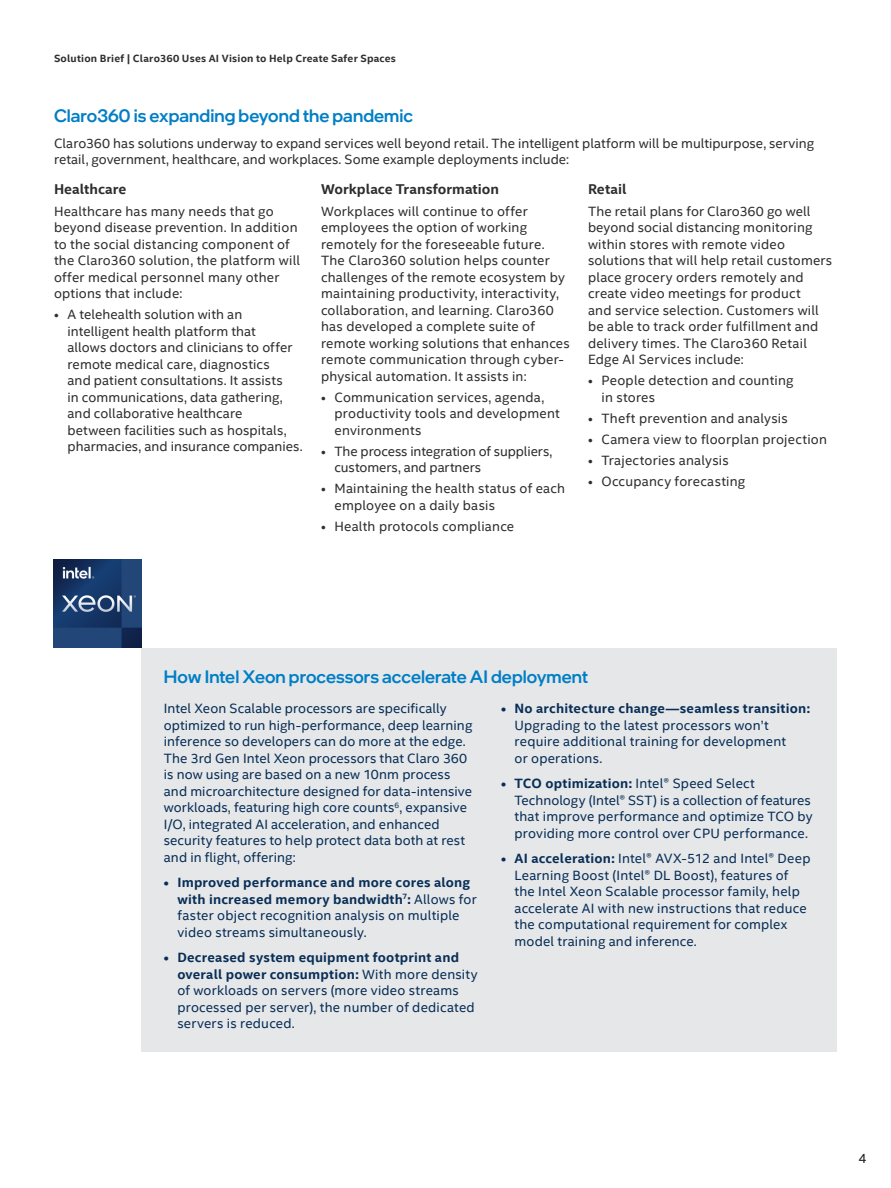
<style>
.page{position:relative;width:891px;height:1188px;background:#fff}
.page>*{position:absolute;margin:0;border:0;box-sizing:border-box;transform-origin:0 0}
.MainCopy___Caption{font:500 18px "Intel One Display";color:#007ec5}
.MainCopy___Caption-2{font:700 14.25px "Intel Clear";color:#2d2f2e}
.MainCopy___Caption-3{font:13.5px/16.5px "Intel Clear";letter-spacing:.015em;color:#2d2f2e}
.MainCopy___Caption-4{font:13.5px/16.5px "Intel Clear";letter-spacing:.01em;color:#082e56}
.MainCopy___Caption-5{font:13.5px/16.5px "Intel Clear";letter-spacing:-.005em;color:#2d2f2e}
.t1{font:13.5px "Intel Clear";color:#231f20}
.t2{font:700 10.5px "Intel Clear";letter-spacing:.02em;color:#2d2f2e}
.s1{font-weight:700}
</style>
<div class="page">
<div style="left:141px;top:648px;width:696px;height:403px;background:#e6e7e9"></div>
<img style="left:53px;top:560px;width:88px;height:88px">
<p class="t2" style="left:54px;top:51px;width:344px">Solution Brief | Claro360 Uses AI Vision to Help Create Safer Spaces</p>
<p class="MainCopy___Caption" style="left:54px;top:105px;width:361px">Claro360 is expanding beyond the pandemic</p>
<p class="MainCopy___Caption-3" style="left:54px;top:134px;width:762px">Claro360 has solutions underway to expand services well beyond retail. The intelligent platform will be multipurpose, serving retail, government, healthcare, and workplaces. Some example deployments include:</p>
<p class="MainCopy___Caption-2" style="left:54px;top:180px;width:74px">Healthcare</p>
<p class="MainCopy___Caption-3" style="left:54px;top:202px;width:248px">Healthcare has many needs that go beyond disease prevention. In addition to the social distancing component of the Claro360 solution, the platform will offer medical personnel many other options that include:</p>
<p class="MainCopy___Caption-3" style="left:68px;top:306px;width:237px;text-indent:-14px">• A telehealth solution with an intelligent health platform that<br>allows doctors and clinicians to offer remote medical care, diagnostics<br>and patient consultations. It assists<br>in communications, data gathering, and collaborative healthcare<br>between facilities such as hospitals, pharmacies, and insurance companies.</p>
<p class="MainCopy___Caption-2" style="left:321px;top:180px;width:180px">Workplace Transformation</p>
<p class="MainCopy___Caption-3" style="left:321px;top:202px;width:250px">Workplaces will continue to offer employees the option of working remotely for the foreseeable future.<br>The Claro360 solution helps counter challenges of the remote ecosystem by maintaining productivity, interactivity, collaboration, and learning. Claro360 has developed a complete suite of remote working solutions that enhances remote communication through cyber&shy;physical automation. It assists in:</p>
<p class="MainCopy___Caption-3" style="left:334px;top:388px;width:227px;text-indent:-14px">• Communication services, agenda, productivity tools and development environments</p>
<p class="MainCopy___Caption-5" style="left:334px;top:442px;width:219px;text-indent:-14px">• The process integration of suppliers, customers, and partners</p>
<p class="MainCopy___Caption-3" style="left:334px;top:480px;width:232px;text-indent:-14px">• Maintaining the health status of each employee on a daily basis</p>
<p class="MainCopy___Caption-3" style="left:321px;top:518px;width:195px">• Health protocols compliance</p>
<p class="MainCopy___Caption-2" style="left:588px;top:180px;width:40px">Retail</p>
<p class="MainCopy___Caption-3" style="left:588px;top:202px;width:246px">The retail plans for Claro360 go well beyond social distancing monitoring within stores with remote video solutions that will help retail customers place grocery orders remotely and create video meetings for product<br>and service selection. Customers will be able to track order fulfillment and delivery times. The Claro360 Retail Edge AI Services include:</p>
<p class="MainCopy___Caption-3" style="left:602px;top:372px;width:194px;text-indent:-14px">• People detection and counting in stores</p>
<p class="MainCopy___Caption-3" style="left:588px;top:409px;width:201px">• Theft prevention and analysis</p>
<p class="MainCopy___Caption-3" style="left:588px;top:430px;width:241px">• Camera view to floorplan projection</p>
<p class="MainCopy___Caption-3" style="left:588px;top:452px;width:142px">• Trajectories analysis</p>
<p class="MainCopy___Caption-3" style="left:588px;top:473px;width:159px">• Occupancy forecasting</p>
<p class="MainCopy___Caption" style="left:164px;top:665px;width:426px">How Intel Xeon processors accelerate AI deployment</p>
<p class="MainCopy___Caption-4" style="left:164px;top:700px;width:310px">Intel Xeon Scalable processors are specifically optimized to run high-performance, deep learning inference so developers can do more at the edge.<br>The 3rd Gen Intel Xeon processors that Claro 360 is now using are based on a new 10nm process and microarchitecture designed for data-intensive workloads, featuring high core counts<sup>6</sup>, expansive I/O, integrated AI acceleration, and enhanced security features to help protect data both at rest and in flight, offering:</p>
<p class="MainCopy___Caption-4" style="left:177px;top:874px;width:301px;text-indent:-14px"><span class="s1">• Improved performance and more cores along with increased memory bandwidth</span><sup>7</sup><span class="s1">:</span> Allows for faster object recognition analysis on multiple video streams simultaneously.</p>
<p class="MainCopy___Caption-4" style="left:177px;top:949px;width:302px;text-indent:-14px"><span class="s1">• Decreased system equipment footprint and overall power consumption:</span> With more density of workloads on servers (more video streams processed per server), the number of dedicated servers is reduced.</p>
<p class="MainCopy___Caption-4" style="left:514px;top:700px;width:297px;text-indent:-14px"><span class="s1">• No architecture change—seamless transition:<br></span>Upgrading to the latest processors won’t require additional training for development<br>or operations.</p>
<p class="MainCopy___Caption-4" style="left:514px;top:775px;width:300px;text-indent:-14px"><span class="s1">• TCO optimization:</span> Intel® Speed Select Technology (Intel® SST) is a collection of features that improve performance and optimize TCO by providing more control over CPU performance.</p>
<p class="MainCopy___Caption-4" style="left:514px;top:850px;width:298px;text-indent:-14px"><span class="s1">• AI acceleration:</span> Intel® AVX-512 and Intel® Deep Learning Boost (Intel® DL Boost), features of the Intel Xeon Scalable processor family, help accelerate AI with new instructions that reduce the computational requirement for complex model training and inference.</p>
<p class="t1" style="left:858px;top:1149px;width:10px">4</p>
</div>
